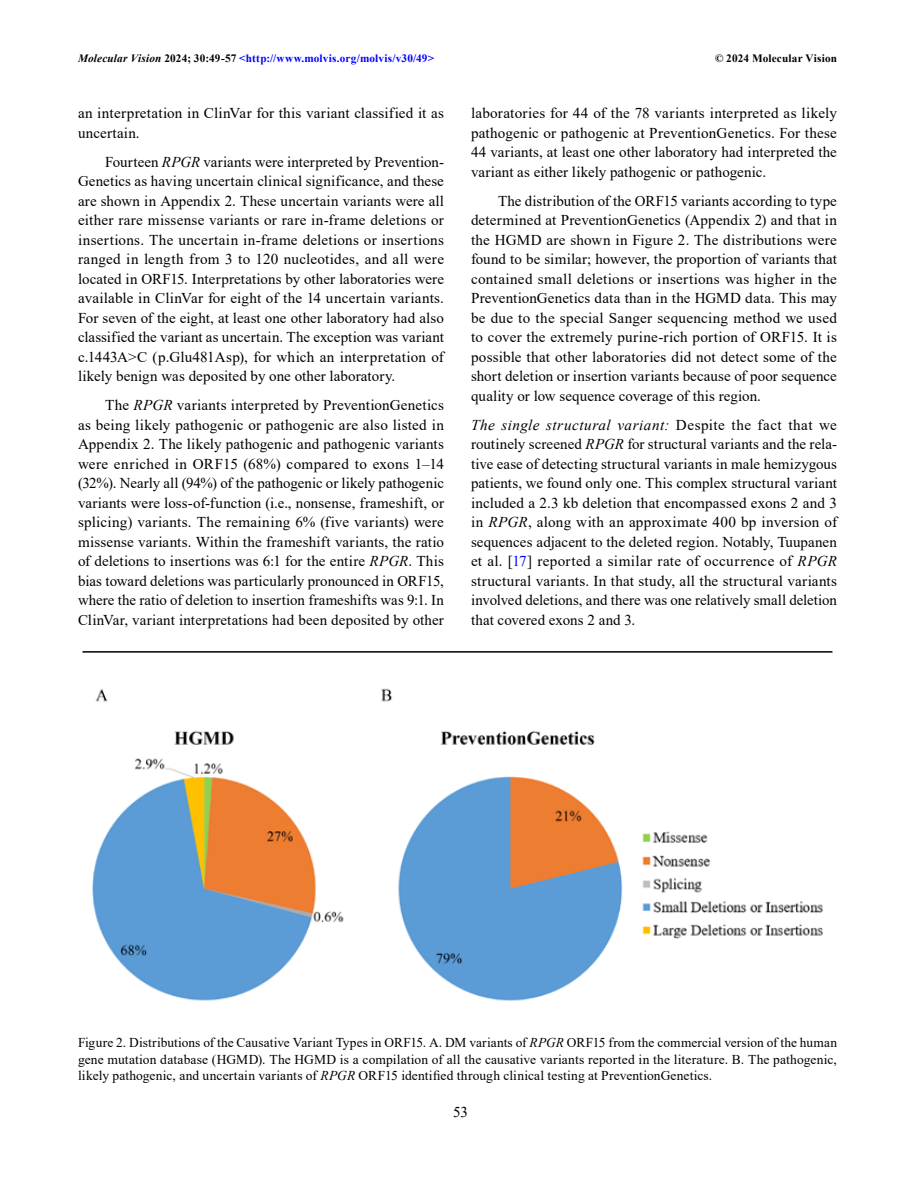
<style>
.page{position:relative;width:918px;height:1188px;background:#fff}
.page>*{position:absolute;margin:0;border:0;box-sizing:border-box;transform-origin:0 0}
.t1{font:15px/19.5px "Times New Roman";letter-spacing:.005em;color:#000;text-align:justify}
.t2{font:13.5px/16.5px "Times New Roman";letter-spacing:.01em;color:#000;text-align:justify}
.t3{font:700 11.25px "Times New Roman";letter-spacing:.015em;color:#00f}
.t4{font:700 11.25px "Times New Roman";letter-spacing:.015em;color:#000}
.s1{font-style:italic;color:#000}
.s2{color:#000}
.s3{font-style:italic}
.s4{color:#00f}
</style>
<div class="page">
<img style="left:92px;top:688px;width:731px;height:313px">
<hr style="left:82px;top:651px;width:750px;height:2px;background:#000">
<p class="t3" style="left:78px;top:50px;width:358px"><span class="s1">Molecular Vision</span> <span class="s2">2024; 30:49-57</span> &lt;http://www.molvis.org/molvis/v30/49&gt;</p>
<p class="t4" style="left:715px;top:50px;width:123px">© 2024 Molecular Vision</p>
<p class="t1" style="left:78px;top:103px;width:367px">an interpretation in ClinVar for this variant classified it as uncertain.</p>
<p class="t1" style="left:78px;top:152px;width:368px;text-indent:27px">Fourteen <span class="s3">RPGR</span> variants were interpreted by Prevention-Genetics as having uncertain clinical significance, and these are shown in Appendix 2. These uncertain variants were all either rare missense variants or rare in-frame deletions or insertions. The uncertain in-frame deletions or insertions ranged in length from 3 to 120 nucleotides, and all were located in ORF15. Interpretations by other laboratories were available in ClinVar for eight of the 14 uncertain variants.<br>For seven of the eight, at least one other laboratory had also classified the variant as uncertain. The exception was variant c.1443A&gt;C (p.Glu481Asp), for which an interpretation of likely benign was deposited by one other laboratory.</p>
<p class="t1" style="left:78px;top:395px;width:368px;text-indent:27px">The <span class="s3">RPGR</span> variants interpreted by PreventionGenetics as being likely pathogenic or pathogenic are also listed in Appendix 2. The likely pathogenic and pathogenic variants were enriched in ORF15 (68%) compared to exons 1–14 (32%). Nearly all (94%) of the pathogenic or likely pathogenic variants were loss-of-function (i.e., nonsense, frameshift, or splicing) variants. The remaining 6% (five variants) were missense variants. Within the frameshift variants, the ratio of deletions to insertions was 6:1 for the entire <span class="s3">RPGR</span>. This bias toward deletions was particularly pronounced in ORF15, where the ratio of deletion to insertion frameshifts was 9:1. In ClinVar, variant interpretations had been deposited by other</p>
<p class="t1" style="left:471px;top:103px;width:368px">laboratories for 44 of the 78 variants interpreted as likely pathogenic or pathogenic at PreventionGenetics. For these 44 variants, at least one other laboratory had interpreted the variant as either likely pathogenic or pathogenic.</p>
<p class="t1" style="left:471px;top:191px;width:368px;text-indent:27px">The distribution of the ORF15 variants according to type determined at PreventionGenetics (Appendix 2) and that in the HGMD are shown in Figure 2. The distributions were found to be similar; however, the proportion of variants that contained small deletions or insertions was higher in the PreventionGenetics data than in the HGMD data. This may be due to the special Sanger sequencing method we used to cover the extremely purine-rich portion of ORF15. It is possible that other laboratories did not detect some of the short deletion or insertion variants because of poor sequence quality or low sequence coverage of this region.</p>
<p class="t1" style="left:471px;top:415px;width:368px"><span class="s3">The single structural variant:</span> Despite the fact that we routinely screened <span class="s3">RPGR</span> for structural variants and the rela&shy;tive ease of detecting structural variants in male hemizygous patients, we found only one. This complex structural variant included a 2.3 kb deletion that encompassed exons 2 and 3 in <span class="s3">RPGR</span>, along with an approximate 400 bp inversion of sequences adjacent to the deleted region. Notably, Tuupanen et al. [<span class="s4">17</span>] reported a similar rate of occurrence of <span class="s3">RPGR </span>structural variants. In that study, all the structural variants involved deletions, and there was one relatively small deletion that covered exons 2 and 3.</p>
<p class="t2" style="left:78px;top:1034px;width:761px">Figure 2. Distributions of the Causative Variant Types in ORF15. A. DM variants of <span class="s3">RPGR</span> ORF15 from the commercial version of the human gene mutation database (HGMD). The HGMD is a compilation of all the causative variants reported in the literature. B. The pathogenic, likely pathogenic, and uncertain variants of <span class="s3">RPGR</span> ORF15 identified through clinical testing at PreventionGenetics.</p>
<p class="t1" style="left:453px;top:1102px;width:16px">53</p>
</div>
